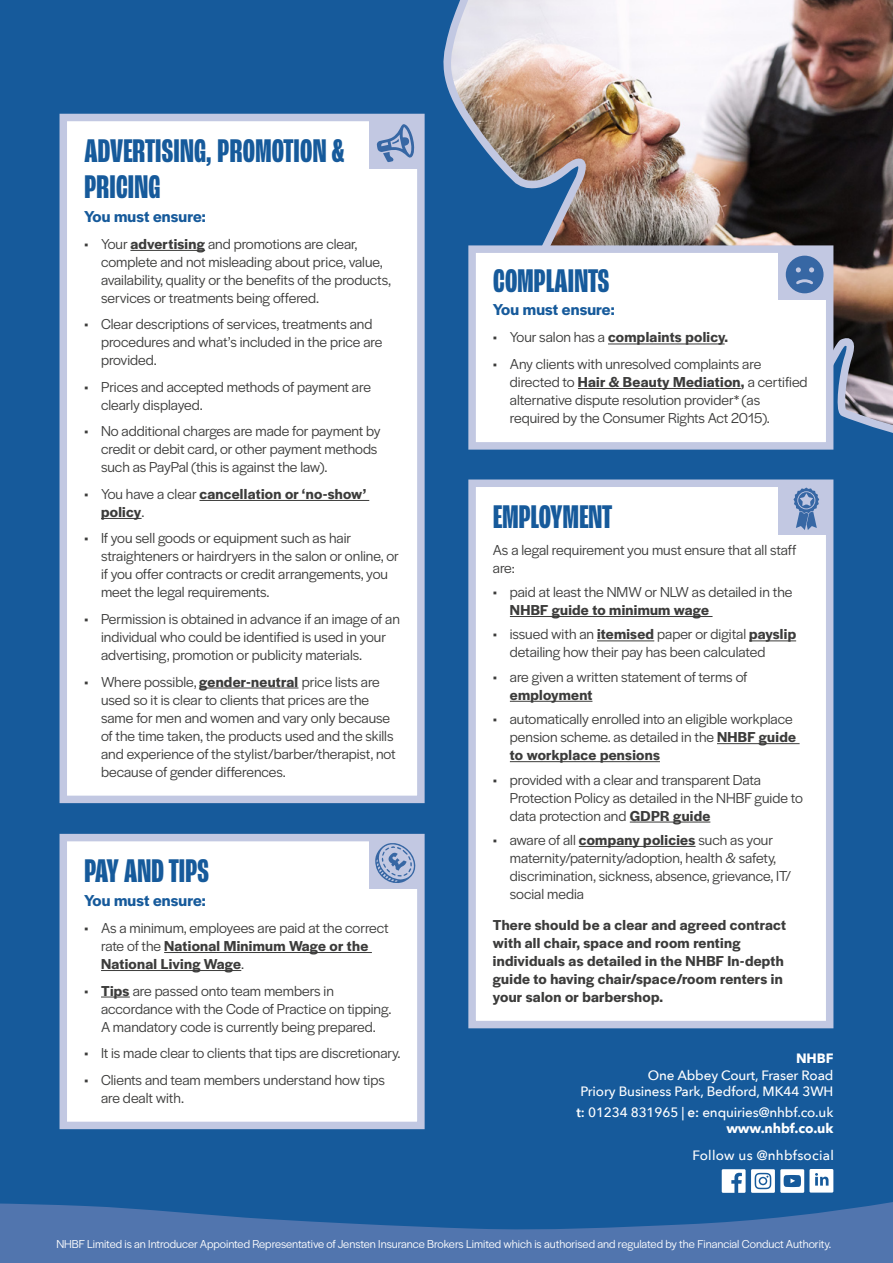
<style>
.page{position:relative;width:893px;height:1263px;background:#165a9b}
.page>*{position:absolute;margin:0;border:0;box-sizing:border-box;transform-origin:0 0}
.t1{font:700 extra-condensed 34.5px/36px "Roc Grotesk";letter-spacing:-.01em;color:#165a9b;scale:1.15 1}
.t2{font:600 16.5px "Halyard Display";letter-spacing:.01em;color:#165a9b}
.t3{font:15px/18px "Halyard Display";color:#3c3c3b}
.t4{font:600 15px/18px "Halyard Display";letter-spacing:.02em;color:#3c3c3b}
.t5{font:500 13.5px/16.5px "Avenir Next";letter-spacing:-.01em;color:#fff;text-align:right}
.t6{font:500 13.5px "Avenir Next";letter-spacing:.02em;color:#fff}
.t7{font:700 13.5px "Avenir Next";color:#fff}
.t8{font:12px "Halyard Display";color:#fff}
.s1{font-weight:600}
.s2{font-weight:400}
.s3{font-weight:700}
</style>
<div class="page">
<img style="left:443px;top:0;width:450px;height:442px">
<div style="left:63px;top:117px;width:358px;height:682px;background:#fff"></div>
<hr style="left:130px;top:250px;width:75px;height:1px;background:#3c3c3b">
<hr style="left:199px;top:500px;width:170px;height:1px;background:#3c3c3b">
<hr style="left:101px;top:518px;width:41px;height:1px;background:#3c3c3b">
<hr style="left:199px;top:688px;width:99px;height:1px;background:#3c3c3b">
<div style="left:60px;top:114px;width:365px;height:689px;border:8px solid #c2c8e2"></div>
<div style="left:370px;top:118px;width:51px;height:51px;background:#c2c8e2"></div>
<svg style="left:377px;top:124px;width:37px;height:38px"></svg>
<div style="left:63px;top:837px;width:358px;height:288px;background:#fff"></div>
<hr style="left:164px;top:952px;width:208px;height:1px;background:#3c3c3b">
<hr style="left:101px;top:970px;width:140px;height:1px;background:#3c3c3b">
<svg style="left:101px;top:997px;width:29px;height:1px"></svg>
<div style="left:60px;top:834px;width:365px;height:295px;border:8px solid #c2c8e2"></div>
<div style="left:370px;top:837px;width:51px;height:51px;background:#c2c8e2"></div>
<svg style="left:375px;top:843px;width:41px;height:40px"></svg>
<div style="left:472px;top:249px;width:358px;height:197px;background:#fff"></div>
<hr style="left:608px;top:344px;width:117px;height:1px;background:#3c3c3b">
<hr style="left:578px;top:388px;width:163px;height:1px;background:#3c3c3b">
<div style="left:468px;top:245px;width:365px;height:205px;border:8px solid #c2c8e2"></div>
<div style="left:779px;top:249px;width:51px;height:51px;background:#c2c8e2"></div>
<svg style="left:786px;top:256px;width:37px;height:37px"></svg>
<div style="left:472px;top:483px;width:358px;height:541px;background:#fff"></div>
<hr style="left:510px;top:616px;width:202px;height:1px;background:#3c3c3b">
<hr style="left:597px;top:640px;width:57px;height:1px;background:#3c3c3b">
<hr style="left:749px;top:640px;width:47px;height:1px;background:#3c3c3b">
<hr style="left:510px;top:701px;width:82px;height:1px;background:#3c3c3b">
<hr style="left:717px;top:743px;width:83px;height:1px;background:#3c3c3b">
<hr style="left:510px;top:761px;width:150px;height:1px;background:#3c3c3b">
<hr style="left:630px;top:822px;width:80px;height:1px;background:#3c3c3b">
<hr style="left:579px;top:846px;width:117px;height:1px;background:#3c3c3b">
<div style="left:468px;top:479px;width:365px;height:549px;border:8px solid #c2c8e2"></div>
<div style="left:779px;top:483px;width:51px;height:51px;background:#c2c8e2"></div>
<svg style="left:793px;top:487px;width:26px;height:43px"></svg>
<svg style="left:0;top:1202px;width:893px;height:61px;fill:#5175ae"></svg>
<svg style="left:722px;top:1169px;width:111px;height:24px"></svg>
<h1 class="t1" style="left:84px;top:133px;width:228px">ADVERTISING, PROMOTION &amp;<br>PRICING</h1>
<p class="t2" style="left:84px;top:205px;width:123px">You must ensure:</p>
<p class="t3" style="left:101px;top:234px;width:292px;text-indent:-17px">• Your <span class="s1">advertising</span> and promotions are clear, complete and not misleading about price, value, availability, quality or the benefits of the products, services or treatments being offered.</p>
<p class="t3" style="left:101px;top:315px;width:283px;text-indent:-17px">• Clear descriptions of services, treatments and procedures and what’s included in the price are provided.</p>
<p class="t3" style="left:101px;top:377px;width:271px;text-indent:-17px">• Prices and accepted methods of payment are clearly displayed.</p>
<p class="t3" style="left:101px;top:422px;width:281px;text-indent:-17px">• No additional charges are made for payment by credit or debit card, or other payment methods such as PayPal (this is against the law).</p>
<p class="t4" style="left:101px;top:484px;width:267px;text-indent:-17px"><span class="s2">• You have a clear</span> cancellation or ‘no-show’ policy<span class="s2">.</span></p>
<p class="t3" style="left:101px;top:529px;width:299px;text-indent:-17px">• If you sell goods or equipment such as hair straighteners or hairdryers in the salon or online, or if you offer contracts or credit arrangements, you meet the legal requirements.</p>
<p class="t3" style="left:101px;top:609px;width:300px;text-indent:-17px">• Permission is obtained in advance if an image of an individual who could be identified is used in your advertising, promotion or publicity materials.</p>
<p class="t3" style="left:101px;top:672px;width:296px;text-indent:-17px">• Where possible, <span class="s1">gender-neutral</span> price lists are used so it is clear to clients that prices are the same for men and women and vary only because of the time taken, the products used and the skills and experience of the stylist/barber/therapist, not because of gender differences.</p>
<h1 class="t1" style="left:84px;top:853px;width:110px">PAY AND TIPS</h1>
<p class="t2" style="left:84px;top:889px;width:123px">You must ensure:</p>
<p class="t3" style="left:101px;top:918px;width:289px;text-indent:-17px">• As a minimum, employees are paid at the correct rate of the <span class="s1">National Minimum Wage or the<br>National Living Wage</span>.</p>
<p class="t3" style="left:101px;top:981px;width:292px;text-indent:-17px">• <span class="s1">Tips</span> are passed onto team members in accordance with the Code of Practice on tipping.<br>A mandatory code is currently being prepared.</p>
<p class="t3" style="left:84px;top:1043px;width:318px">• It is made clear to clients that tips are discretionary.</p>
<p class="t3" style="left:101px;top:1070px;width:285px;text-indent:-17px">• Clients and team members understand how tips are dealt with.</p>
<h1 class="t1" style="left:493px;top:263px;width:103px">COMPLAINTS</h1>
<p class="t2" style="left:493px;top:298px;width:123px">You must ensure:</p>
<p class="t4" style="left:493px;top:328px;width:237px"><span class="s2">• Your salon has a</span> complaints policy.</p>
<p class="t3" style="left:510px;top:354px;width:299px;text-indent:-17px">• Any clients with unresolved complaints are directed to <span class="s1">Hair &amp; Beauty Mediation,</span> a certified alternative dispute resolution provider* (as required by the Consumer Rights Act 2015).</p>
<h1 class="t1" style="left:493px;top:499px;width:105px">EMPLOYMENT</h1>
<p class="t3" style="left:493px;top:540px;width:305px">As a legal requirement you must ensure that all staff are:</p>
<p class="t3" style="left:493px;top:582px;width:301px">• paid at least the NMW or NLW as detailed in the</p>
<p class="t4" style="left:510px;top:600px;width:201px">NHBF guide to minimum wage</p>
<p class="t3" style="left:510px;top:624px;width:288px;text-indent:-17px">• issued with an <span class="s1">itemised</span> paper or digital <span class="s1">payslip </span>detailing how their pay has been calculated</p>
<p class="t3" style="left:493px;top:667px;width:256px">• are given a written statement of terms of</p>
<p class="t4" style="left:510px;top:685px;width:84px">employment</p>
<p class="t3" style="left:510px;top:709px;width:288px;text-indent:-17px">• automatically enrolled into an eligible workplace pension scheme. as detailed in the <span class="s1">NHBF guide to workplace pensions</span></p>
<p class="t3" style="left:510px;top:770px;width:295px;text-indent:-17px">• provided with a clear and transparent Data<br>Protection Policy as detailed in the NHBF guide to data protection and <span class="s1">GDPR guide</span></p>
<p class="t3" style="left:510px;top:830px;width:283px;text-indent:-17px">• aware of all <span class="s1">company policies</span> such as your maternity/paternity/adoption, health &amp; safety, discrimination, sickness, absence, grievance, IT/ social media</p>
<p class="t4" style="left:493px;top:915px;width:295px">There should be a clear and agreed contract with all chair, space and room renting individuals as detailed in the NHBF In-depth guide to having chair/space/room renters in your salon or barbershop.</p>
<p class="t7" style="left:796px;top:1046px;width:39px">NHBF</p>
<p class="t5" style="left:581px;top:1066px;width:254px">One Abbey Court, Fraser Road<br>Priory Business Park, Bedford, MK44 3WH</p>
<p class="t5" style="left:576px;top:1103px;width:258px"><span class="s1">t:</span> 01234 831965 | <span class="s1">e:</span> enquiries@nhbf.co.uk <span class="s3">www.nhbf.co.uk</span></p>
<p class="t6" style="left:692px;top:1143px;width:143px">Follow us @nhbfsocial</p>
<p class="t8" style="left:56px;top:1236px;width:776px">NHBF Limited is an Introducer Appointed Representative of Jensten Insurance Brokers Limited which is authorised and regulated by the Financial Conduct Authority.</p>
</div>
